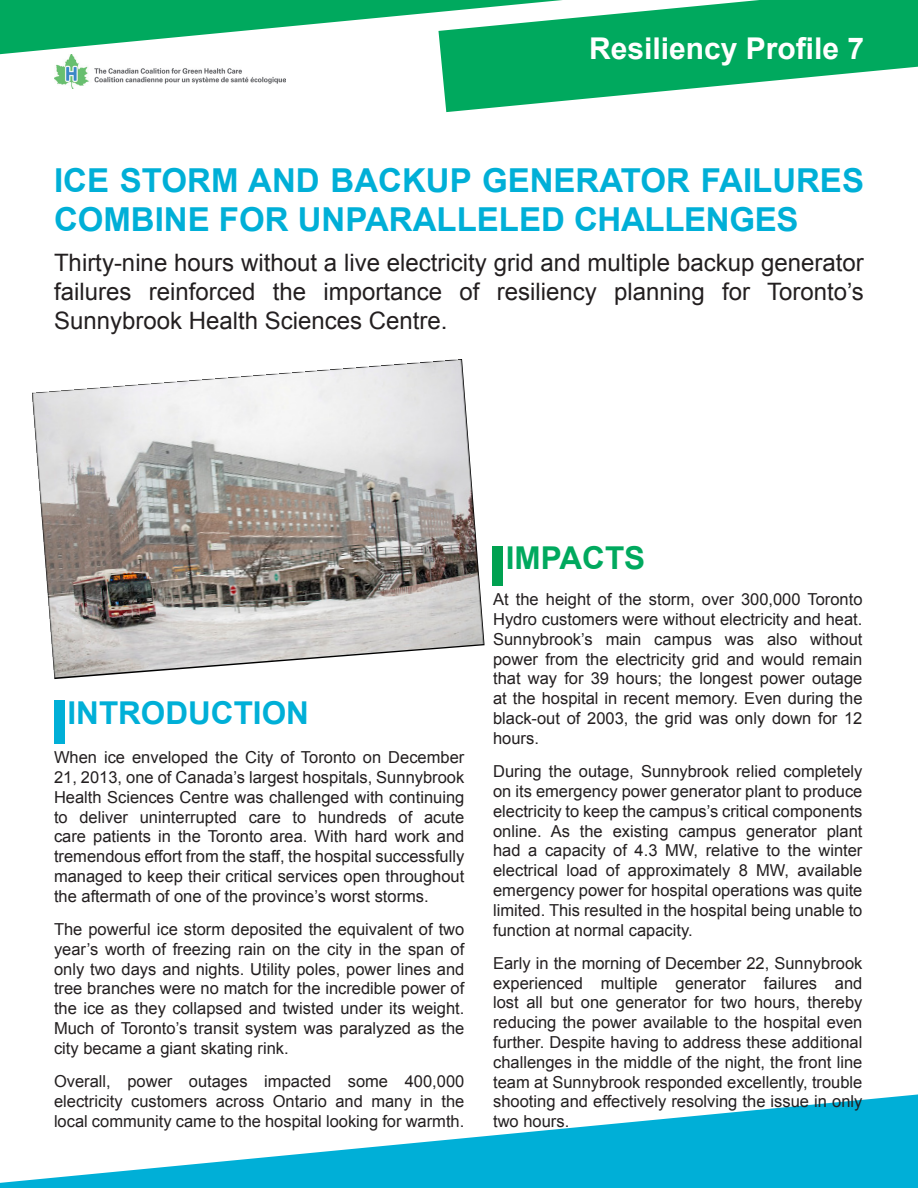
<style>
.page{position:relative;width:918px;height:1188px;background:#fff}
.page>*{position:absolute;margin:0;border:0;box-sizing:border-box;transform-origin:0 0}
.t1{font:700 33px/39.6px "Arial";color:#00afd7}
.t2{font:700 31.5px "Arial";color:#00afd7}
.t3{font:700 31.5px "Arial";color:#00a95e}
.t4{font:700 30px "Arial";color:#fff}
.t5{font:24px/28.8px "Arial";color:#231f20;text-align:justify}
.t6{font:16.5px/19.8px "Arial";color:#231f20;text-align:justify}
</style>
<div class="page">
<img style="left:54px;top:54px;width:231px;height:35px">
<svg style="left:0;top:0;width:438px;height:54px"></svg>
<svg style="left:0;top:1094px;width:918px;height:94px;fill:#00afd7"></svg>
<img style="left:32px;top:359px;width:453px;height:320px">
<div style="left:54px;top:700px;width:11px;height:43px;background:#00afd7"></div>
<div style="left:492px;top:546px;width:11px;height:40px;background:#00a150"></div>
<svg style="left:438px;top:0;width:480px;height:112px;fill:#00a95e"></svg>
<p class="t4" style="left:589px;top:28px;width:277px">Resiliency Profile 7</p>
<p class="t1" style="left:54px;top:161px;width:812px">ICE STORM AND BACKUP GENERATOR FAILURES<br>COMBINE FOR UNPARALLELED CHALLENGES</p>
<p class="t5" style="left:54px;top:248px;width:811px">Thirty-nine hours without a live electricity grid and multiple backup generator failures reinforced the importance of resiliency planning for Toronto’s Sunnybrook Health Sciences Centre.</p>
<p class="t2" style="left:68px;top:692px;width:243px">INTRODUCTION</p>
<p class="t6" style="left:54px;top:748px;width:412px">When ice enveloped the City of Toronto on December 21, 2013, one of Canada’s largest hospitals, Sunnybrook Health Sciences Centre was challenged with continuing to deliver uninterrupted care to hundreds of acute care patients in the Toronto area. With hard work and tremendous effort from the staff, the hospital successfully managed to keep their critical services open throughout the aftermath of one of the province’s worst storms.</p>
<p class="t6" style="left:54px;top:920px;width:412px">The powerful ice storm deposited the equivalent of two year’s worth of freezing rain on the city in the span of only two days and nights. Utility poles, power lines and tree branches were no match for the incredible power of the ice as they collapsed and twisted under its weight.<br>Much of Toronto’s transit system was paralyzed as the city became a giant skating rink.</p>
<p class="t6" style="left:54px;top:1072px;width:412px">Overall, power outages impacted some 400,000 electricity customers across Ontario and many in the local community came to the hospital looking for warmth.</p>
<p class="t3" style="left:506px;top:537px;width:141px">IMPACTS</p>
<p class="t6" style="left:493px;top:590px;width:371px">At the height of the storm, over 300,000 Toronto Hydro customers were without electricity and heat.<br>Sunnybrook’s main campus was also without power from the electricity grid and would remain that way for 39 hours; the longest power outage at the hospital in recent memory. Even during the black-out of 2003, the grid was only down for 12 hours.</p>
<p class="t6" style="left:493px;top:762px;width:371px">During the outage, Sunnybrook relied completely on its emergency power generator plant to produce electricity to keep the campus’s critical components online. As the existing campus generator plant had a capacity of 4.3 MW, relative to the winter electrical load of approximately 8 MW, available emergency power for hospital operations was quite limited. This resulted in the hospital being unable to function at normal capacity.</p>
<p class="t6" style="left:493px;top:953px;width:371px">Early in the morning of December 22, Sunnybrook experienced multiple generator failures and lost all but one generator for two hours, thereby reducing the power available to the hospital even further. Despite having to address these additional challenges in the middle of the night, the front line team at Sunnybrook responded excellently, trouble shooting and effectively resolving the issue in only two hours.</p>
</div>
